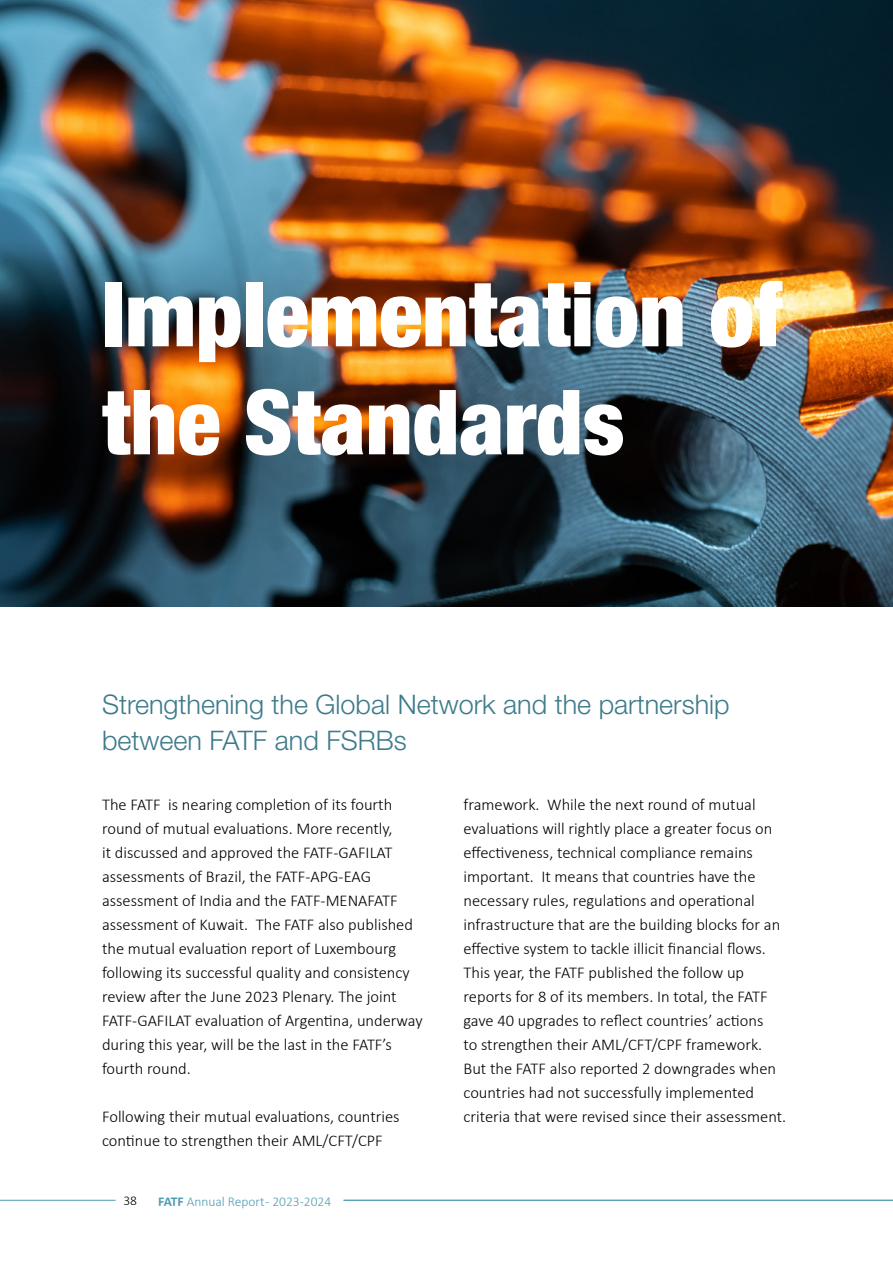
<style>
.page{position:relative;width:893px;height:1263px;background:#fff}
.page>*{position:absolute;margin:0;border:0;box-sizing:border-box;transform-origin:0 0}
.t1{font:900 condensed 90px/108px "Helvetica Neue LT Pro";color:#fff}
.t2{font:300 27px/36px "Helvetica Neue LT Pro";color:#3e7b8b}
.t3{font:300 16.5px/24px "Calibri";color:#000}
.t4{font:300 13.5px "Calibri";color:#4e9eb3}
.t5{font:300 13.5px "Calibri";color:#000}
.s1{font-weight:700}
</style>
<div class="page">
<hr style="left:0;top:1200px;width:116px;height:1px;background:#4e9eb3">
<hr style="left:344px;top:1200px;width:549px;height:1px;background:#4e9eb3">
<img style="left:0;top:0;width:893px;height:606px">
<h1 class="t1" style="left:102px;top:259px;width:682px">Implementation of the Standards</h1>
<h2 class="t2" style="left:102px;top:686px;width:629px">Strengthening the Global Network and the partnership between FATF and FSRBs</h2>
<p class="t3" style="left:102px;top:792px;width:322px">The FATF is nearing completion of its fourth round of mutual evaluations. More recently,<br>it discussed and approved the FATF-GAFILAT assessments of Brazil, the FATF-APG-EAG assessment of India and the FATF-MENAFATF assessment of Kuwait. The FATF also published the mutual evaluation report of Luxembourg following its successful quality and consistency review after the June 2023 Plenary. The joint FATF-GAFILAT evaluation of Argentina, underway during this year, will be the last in the FATF’s fourth round.</p>
<p class="t3" style="left:102px;top:1104px;width:299px">Following their mutual evaluations, countries continue to strengthen their AML/CFT/CPF</p>
<p class="t5" style="left:123px;top:1192px;width:15px">38</p>
<p class="t4" style="left:158px;top:1193px;width:174px"><span class="s1">FATF</span> Annual Report - 2023-2024</p>
<p class="t3" style="left:463px;top:792px;width:324px">framework. While the next round of mutual evaluations will rightly place a greater focus on effectiveness, technical compliance remains important. It means that countries have the necessary rules, regulations and operational infrastructure that are the building blocks for an effective system to tackle illicit financial flows.<br>This year, the FATF published the follow up reports for 8 of its members. In total, the FATF gave 40 upgrades to reflect countries’ actions<br>to strengthen their AML/CFT/CPF framework.<br>But the FATF also reported 2 downgrades when countries had not successfully implemented criteria that were revised since their assessment.</p>
</div>
